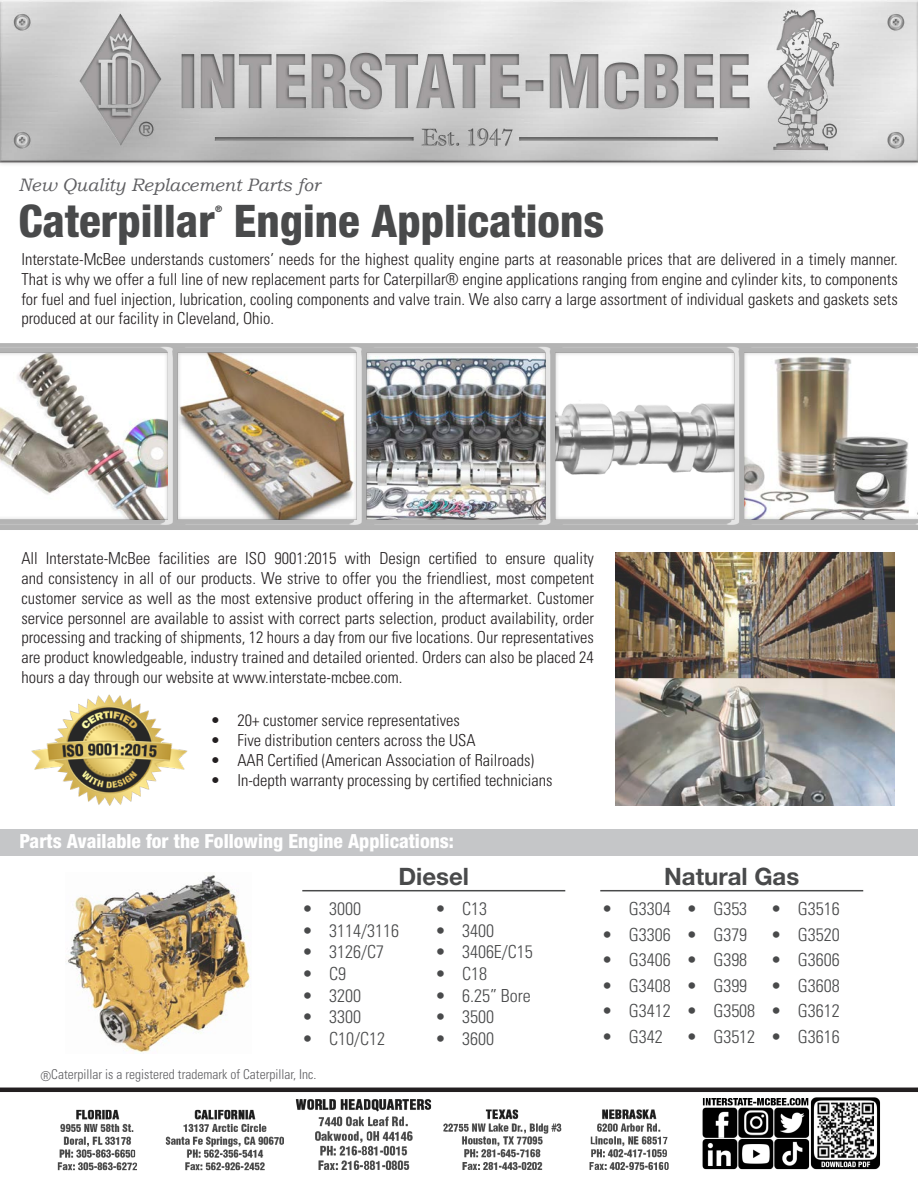
<style>
.page{position:relative;width:918px;height:1188px;background:#fff}
.page>*{position:absolute;margin:0;border:0;box-sizing:border-box;transform-origin:0 0}
.t1{font:800 condensed 45px "Helvetica Neue LT Std";color:#494a4b}
.t2{font:700 24px "Helvetica Neue LT Std";color:#494a4b}
.t3{font:800 condensed 19.5px "Helvetica Neue LT Std";color:#fff}
.t4{font:300 condensed 18px "Univers LT Std";color:#494a4b}
.t5{font:italic 18px "Bookman Old Style";color:#5f5f62}
.t6{font:300 condensed 16.5px/19.8px "Univers LT Std";color:#231f20;text-align:justify}
.t7{font:300 condensed 13.5px "Univers LT Std";color:#5f5f62}
.t8{font:800 condensed 9px "Helvetica Neue LT Std";color:#494a4b}
</style>
<div class="page">
<img style="left:57px;top:1097px;width:823px;height:74px">
<img style="left:0;top:0;width:918px;height:165px">
<img style="left:615px;top:552px;width:280px;height:253px">
<div style="left:0;top:829px;width:918px;height:26px;background:#c5c6c8"></div>
<hr style="left:302px;top:890px;width:263px;height:1px;background:#494a4b">
<hr style="left:600px;top:890px;width:263px;height:1px;background:#494a4b">
<img style="left:0;top:343px;width:918px;height:187px">
<img style="left:66px;top:875px;width:184px;height:177px">
<img style="left:31px;top:694px;width:157px;height:112px">
<img style="left:818px;top:1103px;width:55px;height:55px">
<hr style="left:0;top:1088px;width:918px;height:4px;background:#231f20">
<p class="t5" style="left:18px;top:173px;width:304px">New Quality Replacement Parts for</p>
<h1 class="t1" style="left:18px;top:193px;width:587px">Caterpillar Engine Applications</h1>
<p class="t8" style="left:215px;top:203px;width:9px">®</p>
<p class="t6" style="left:21px;top:249px;width:878px">Interstate-McBee understands customers’ needs for the highest quality engine parts at reasonable prices that are delivered in a timely manner.<br>That is why we offer a full line of new replacement parts for Caterpillar® engine applications ranging from engine and cylinder kits, to components for fuel and fuel injection, lubrication, cooling components and valve train. We also carry a large assortment of individual gaskets and gaskets sets produced at our facility in Cleveland, Ohio.</p>
<p class="t6" style="left:21px;top:549px;width:574px">All Interstate-McBee facilities are ISO 9001:2015 with Design certified to ensure quality and consistency in all of our products. We strive to offer you the friendliest, most competent customer service as well as the most extensive product offering in the aftermarket. Customer service personnel are available to assist with correct parts selection, product availability, order processing and tracking of shipments, 12 hours a day from our five locations. Our representatives are product knowledgeable, industry trained and detailed oriented. Orders can also be placed 24 hours a day through our website at www.interstate-mcbee.com.</p>
<p class="t6" style="left:210px;top:711px;width:251px">• 20+ customer service representatives</p>
<p class="t6" style="left:210px;top:730px;width:267px">• Five distribution centers across the USA</p>
<p class="t6" style="left:210px;top:750px;width:325px">• AAR Certified (American Association of Railroads)</p>
<p class="t6" style="left:210px;top:770px;width:344px">• In-depth warranty processing by certified technicians</p>
<p class="t3" style="left:20px;top:829px;width:436px">Parts Available for the Following Engine Applications:</p>
<h2 class="t2" style="left:398px;top:861px;width:72px">Diesel</h2>
<p class="t4" style="left:302px;top:898px;width:60px">• 3000</p>
<p class="t4" style="left:302px;top:920px;width:98px">• 3114/3116</p>
<p class="t4" style="left:302px;top:941px;width:83px">• 3126/C7</p>
<p class="t4" style="left:302px;top:963px;width:45px">• C9</p>
<p class="t4" style="left:302px;top:984px;width:60px">• 3200</p>
<p class="t4" style="left:302px;top:1006px;width:60px">• 3300</p>
<p class="t4" style="left:302px;top:1028px;width:84px">• C10/C12</p>
<p class="t7" style="left:40px;top:1067px;width:277px">®Caterpillar is a registered trademark of Caterpillar, Inc.</p>
<p class="t4" style="left:435px;top:898px;width:53px">• C13</p>
<p class="t4" style="left:435px;top:920px;width:60px">• 3400</p>
<p class="t4" style="left:435px;top:941px;width:99px">• 3406E/C15</p>
<p class="t4" style="left:435px;top:963px;width:53px">• C18</p>
<p class="t4" style="left:435px;top:984px;width:97px">• 6.25” Bore</p>
<p class="t4" style="left:435px;top:1006px;width:60px">• 3500</p>
<p class="t4" style="left:435px;top:1028px;width:60px">• 3600</p>
<h2 class="t2" style="left:664px;top:861px;width:137px">Natural Gas</h2>
<p class="t4" style="left:602px;top:898px;width:70px">• G3304</p>
<p class="t4" style="left:602px;top:924px;width:70px">• G3306</p>
<p class="t4" style="left:602px;top:949px;width:70px">• G3406</p>
<p class="t4" style="left:602px;top:975px;width:70px">• G3408</p>
<p class="t4" style="left:602px;top:1000px;width:70px">• G3412</p>
<p class="t4" style="left:602px;top:1026px;width:62px">• G342</p>
<p class="t4" style="left:686px;top:898px;width:62px">• G353</p>
<p class="t4" style="left:686px;top:924px;width:62px">• G379</p>
<p class="t4" style="left:686px;top:949px;width:62px">• G398</p>
<p class="t4" style="left:686px;top:975px;width:62px">• G399</p>
<p class="t4" style="left:686px;top:1000px;width:70px">• G3508</p>
<p class="t4" style="left:686px;top:1026px;width:70px">• G3512</p>
<p class="t4" style="left:771px;top:898px;width:70px">• G3516</p>
<p class="t4" style="left:771px;top:924px;width:70px">• G3520</p>
<p class="t4" style="left:771px;top:949px;width:70px">• G3606</p>
<p class="t4" style="left:771px;top:975px;width:70px">• G3608</p>
<p class="t4" style="left:771px;top:1000px;width:70px">• G3612</p>
<p class="t4" style="left:771px;top:1026px;width:70px">• G3616</p>
</div>
